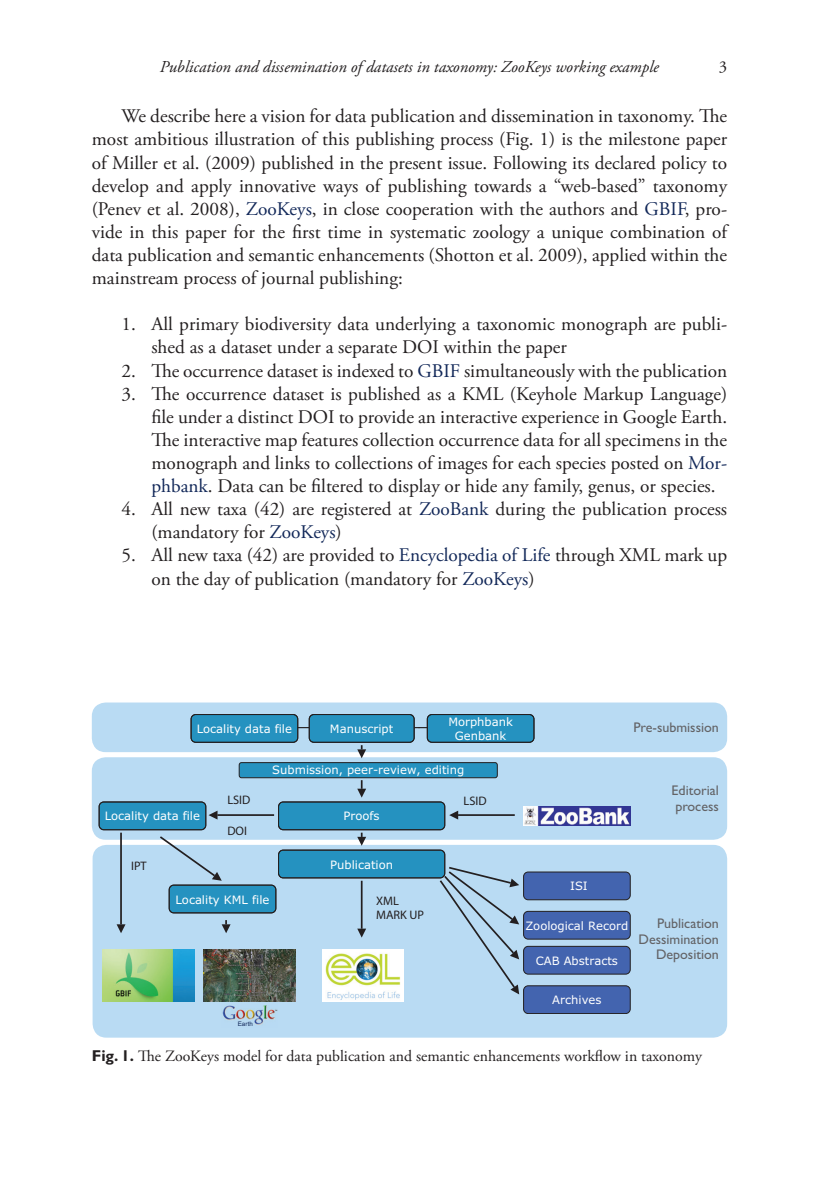
<style>
.page{position:relative;width:819px;height:1191px;background:#fff}
.page>*{position:absolute;margin:0;border:0;box-sizing:border-box;transform-origin:0 0}
.t1{font:19.25px/23.1px "Adobe Garamond Pro";color:#231f20}
.t2{font:italic 16.62px "Adobe Garamond Pro";color:#231f20}
.t3{font:16.62px "Adobe Garamond Pro";color:#231f20}
.t4{font:15.75px "Adobe Garamond Pro";color:#231f20}
.t5{font:14px/15.8px "Gill Sans";color:#636366}
.t6{font:700 12.42px/14.9px "Verdana";color:#231f20}
.t7{font:11.55px/13.8px "Verdana";color:#fff;text-align:center}
.t8{font:6.3px "Arial Special G1";letter-spacing:.02em;color:#122859}
.s1{color:#122859}
.s2{font-family:"Gill Sans";font-weight:700}
</style>
<div class="page">
<div style="left:92px;top:702px;width:635px;height:50px;background:#b9dbf3;border-radius:14px"></div>
<div style="left:92px;top:757px;width:635px;height:82px;background:#b9dbf3;border-radius:14px"></div>
<div style="left:93px;top:845px;width:634px;height:192px;background:#b9dbf3;border-radius:14px"></div>
<div style="left:309px;top:714px;width:105px;height:28px;background:#2592c0;border-radius:5px"></div>
<div style="left:309px;top:714px;width:105px;height:28px;border:1px solid #231f20;border-radius:5px"></div>
<div style="left:191px;top:714px;width:107px;height:28px;background:#2592c0;border-radius:5px"></div>
<div style="left:191px;top:714px;width:107px;height:28px;border:1px solid #231f20;border-radius:5px"></div>
<div style="left:239px;top:762px;width:258px;height:15px;background:#2592c0;border-radius:2px"></div>
<div style="left:239px;top:762px;width:258px;height:16px;border:1px solid #231f20;border-radius:2px"></div>
<div style="left:278px;top:802px;width:167px;height:27px;background:#2592c0;border-radius:5px"></div>
<div style="left:278px;top:801px;width:167px;height:29px;border:1px solid #231f20;border-radius:5px"></div>
<hr style="left:458px;top:814px;width:56px;height:2px;background:#231f20">
<svg style="left:449px;top:810px;width:9px;height:9px"></svg>
<div style="left:278px;top:850px;width:167px;height:28px;background:#2592c0;border-radius:5px"></div>
<div style="left:278px;top:849px;width:167px;height:29px;border:1px solid #231f20;border-radius:5px"></div>
<div style="left:278px;top:850px;width:167px;height:28px;border:1px solid #231f20;border-radius:5px"></div>
<div style="left:99px;top:802px;width:107px;height:27px;background:#2592c0;border-radius:5px"></div>
<div style="left:99px;top:801px;width:107px;height:29px;border:1px solid #231f20;border-radius:5px"></div>
<hr style="left:217px;top:814px;width:57px;height:2px;background:#231f20">
<svg style="left:208px;top:811px;width:9px;height:8px"></svg>
<div style="left:169px;top:885px;width:107px;height:28px;background:#2592c0;border-radius:5px"></div>
<div style="left:169px;top:884px;width:107px;height:29px;border:1px solid #231f20;border-radius:5px"></div>
<div style="left:169px;top:885px;width:107px;height:28px;border:1px solid #231f20;border-radius:5px"></div>
<hr style="left:120px;top:832px;width:2px;height:92px;background:#231f20">
<svg style="left:117px;top:924px;width:8px;height:9px"></svg>
<svg style="left:158px;top:836px;width:64px;height:44px"></svg>
<div style="left:427px;top:714px;width:107px;height:28px;background:#2592c0;border-radius:5px"></div>
<div style="left:427px;top:714px;width:107px;height:28px;border:1px solid #231f20;border-radius:5px"></div>
<hr style="left:361px;top:880px;width:1px;height:48px;background:#231f20">
<svg style="left:357px;top:928px;width:9px;height:9px"></svg>
<div style="left:523px;top:911px;width:107px;height:28px;background:#4364af;border-radius:5px"></div>
<div style="left:523px;top:911px;width:107px;height:28px;border:1px solid #231f20;border-radius:5px"></div>
<div style="left:523px;top:872px;width:107px;height:27px;background:#4364af;border-radius:5px"></div>
<div style="left:523px;top:871px;width:107px;height:29px;border:1px solid #231f20;border-radius:5px"></div>
<div style="left:523px;top:946px;width:107px;height:28px;background:#4364af;border-radius:5px"></div>
<div style="left:523px;top:946px;width:107px;height:28px;border:1px solid #231f20;border-radius:5px"></div>
<div style="left:523px;top:985px;width:107px;height:28px;background:#4364af;border-radius:5px"></div>
<div style="left:523px;top:985px;width:107px;height:28px;border:1px solid #231f20;border-radius:5px"></div>
<svg style="left:438px;top:865px;width:81px;height:129px"></svg>
<svg style="left:414px;top:727px;width:13px;height:1px"></svg>
<svg style="left:357px;top:780px;width:9px;height:17px"></svg>
<svg style="left:357px;top:832px;width:9px;height:13px"></svg>
<svg style="left:222px;top:920px;width:8px;height:13px"></svg>
<svg style="left:357px;top:745px;width:9px;height:13px"></svg>
<img style="left:102px;top:950px;width:92px;height:51px">
<img style="left:523px;top:806px;width:107px;height:19px">
<img style="left:204px;top:950px;width:92px;height:51px">
<img style="left:322px;top:950px;width:81px;height:51px">
<img style="left:222px;top:1005px;width:56px;height:20px">
<p class="t2" style="left:160px;top:60px;width:500px">Publication and dissemination of datasets in taxonomy: ZooKeys working example</p>
<p class="t3" style="left:718px;top:60px;width:10px">3</p>
<p class="t1" style="left:92px;top:106px;width:636px;text-align:justify;text-indent:30px">We describe here a vision for data publication and dissemination in taxonomy. The most ambitious illustration of this publishing process (Fig. 1) is the milestone paper of Miller et al. (2009) published in the present issue. Following its declared policy to develop and apply innovative ways of publishing towards a “web-based” taxonomy (Penev et al. 2008), <span class="s1">ZooKeys</span>, in close cooperation with the authors and <span class="s1">GBIF</span>, pro&shy;vide in this paper for the first time in systematic zoology a unique combination of data publication and semantic enhancements (Shotton et al. 2009), applied within the mainstream process of journal publishing:</p>
<p class="t1" style="left:151px;top:314px;width:577px;text-indent:-30px">1. All primary biodiversity data underlying a taxonomic monograph are publi&shy;shed as a dataset under a separate DOI within the paper</p>
<p class="t1" style="left:122px;top:360px;width:607px">2. The occurrence dataset is indexed to <span class="s1">GBIF</span> simultaneously with the publication</p>
<p class="t1" style="left:151px;top:384px;width:577px;text-align:justify;text-indent:-30px">3. The occurrence dataset is published as a KML (Keyhole Markup Language) file under a distinct DOI to provide an interactive experience in Google Earth.<br>The interactive map features collection occurrence data for all specimens in the monograph and links to collections of images for each species posted on <span class="s1">Mor&shy;phbank</span>. Data can be filtered to display or hide any family, genus, or species.</p>
<p class="t1" style="left:151px;top:499px;width:577px;text-indent:-30px">4. All new taxa (42) are registered at <span class="s1">ZooBank</span> during the publication process (mandatory for <span class="s1">ZooKeys</span>)</p>
<p class="t1" style="left:151px;top:545px;width:577px;text-indent:-30px">5. All new taxa (42) are provided to <span class="s1">Encyclopedia of Life</span> through XML mark up on the day of publication (mandatory for <span class="s1">ZooKeys</span>)</p>
<p class="t7" style="left:448px;top:716px;width:66px">Morphbank<br>Genbank</p>
<p class="t7" style="left:197px;top:723px;width:97px">Locality data file</p>
<p class="t7" style="left:330px;top:723px;width:65px">Manuscript</p>
<p class="t7" style="left:272px;top:764px;width:193px">Submission, peer-review, editing</p>
<p class="t7" style="left:343px;top:810px;width:38px">Proofs</p>
<p class="t6" style="left:227px;top:792px;width:25px">LSID</p>
<p class="t6" style="left:227px;top:823px;width:21px">DOI</p>
<p class="t6" style="left:463px;top:793px;width:25px">LSID</p>
<p class="t7" style="left:105px;top:810px;width:97px">Locality data file</p>
<p class="t6" style="left:131px;top:858px;width:17px">IPT</p>
<p class="t7" style="left:175px;top:893px;width:95px">Locality KML file</p>
<p class="t8" style="left:238px;top:1021px;width:17px">Earth</p>
<p class="t7" style="left:330px;top:858px;width:64px">Publication</p>
<p class="t6" style="left:376px;top:893px;width:50px">XML<br>MARK UP</p>
<p class="t5" style="left:633px;top:721px;width:87px">Pre-submission</p>
<p class="t5" style="left:671px;top:784px;width:49px">Editorial process</p>
<p class="t7" style="left:570px;top:880px;width:19px">ISI</p>
<p class="t7" style="left:525px;top:919px;width:104px">Zoological Record</p>
<p class="t7" style="left:535px;top:954px;width:84px">CAB Abstracts</p>
<p class="t7" style="left:552px;top:994px;width:51px">Archives</p>
<p class="t5" style="left:638px;top:916px;width:82px;text-align:right">Publication<br>Dessimination<br>Deposition</p>
<p class="t4" style="left:92px;top:1050px;width:611px"><span class="s2">Fig. 1.</span> The ZooKeys model for data publication and semantic enhancements workflow in taxonomy</p>
</div>
